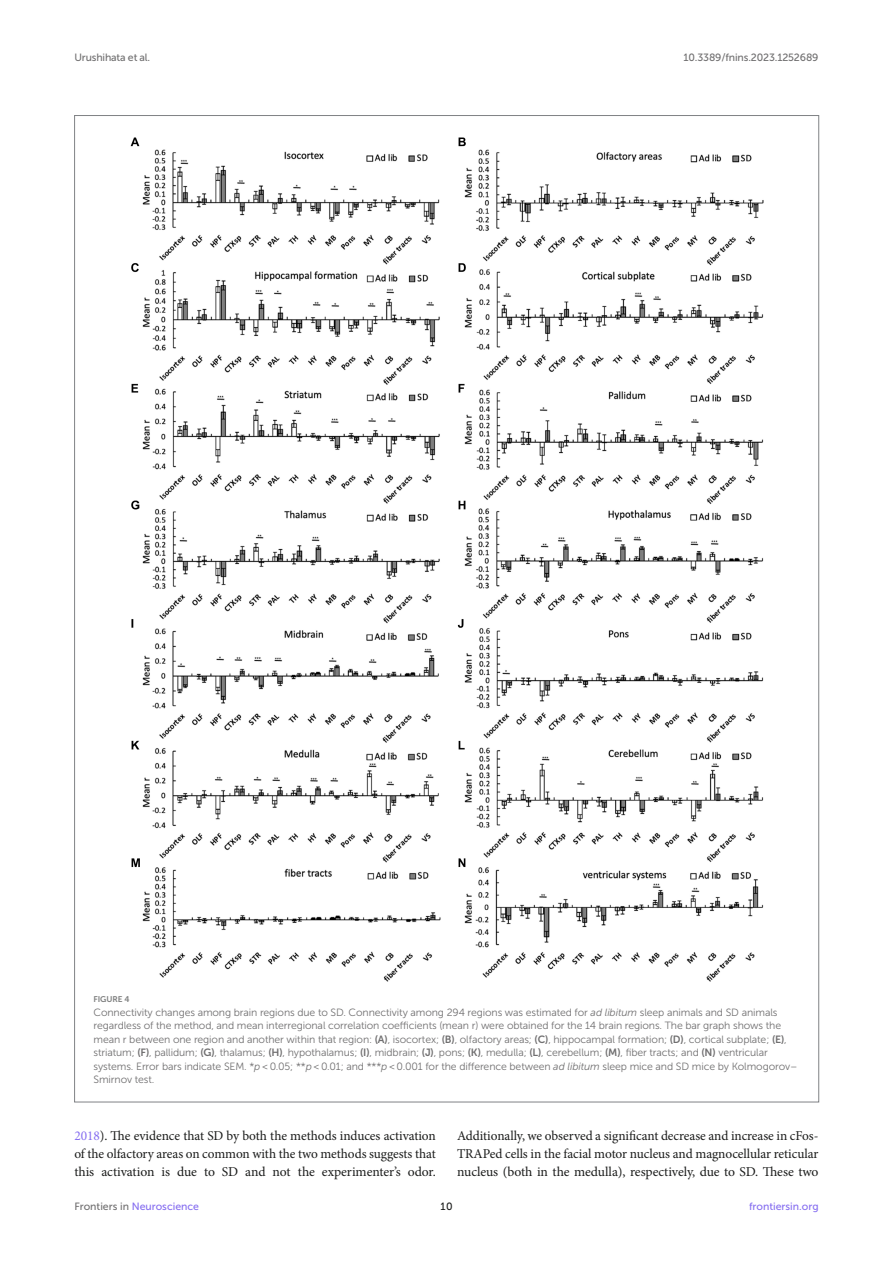
<style>
.page{position:relative;width:893px;height:1263px;background:#fff}
.page>*{position:absolute;margin:0;border:0;box-sizing:border-box;transform-origin:0 0}
.TEXT_FLUSH{font:13.5px/18px "Minion Pro";letter-spacing:-.005em;color:#1b1c1b;text-align:justify}
.FIG_LEG{font:10.5px/13.5px "Museo Sans 300";letter-spacing:-.01em;color:#706f70}
.t1{font:10.5px "Museo Sans 500";letter-spacing:-.015em;color:#706f70}
.t2{font:10.5px "Museo Sans 500";color:#856df0}
.t3{font:10.5px "Museo Sans 500";color:#1b1c1b}
.FIG_HD{font:8.25px "Museo Sans 700";letter-spacing:-.01em;color:#7e7f7f}
.s1{font-style:italic}
.s2{font-family:"Museo Sans 700"}
.s3{color:#856df0}
.s4{color:#706f70}
</style>
<div class="page">
<img style="left:130px;top:137px;width:634px;height:845px">
<p class="t1" style="left:74px;top:51px;width:77px">Urushihata et al.</p>
<p class="t1" style="left:684px;top:51px;width:136px">10.3389/fnins.2023.1252689</p>
<p class="FIG_HD" style="left:94px;top:995px;width:37px">FIGURE 4</p>
<p class="FIG_LEG" style="left:94px;top:1005px;width:705px">Connectivity changes among brain regions due to SD. Connectivity among 294 regions was estimated for <span class="s1">ad libitum</span> sleep animals and SD animals regardless of the method, and mean interregional correlation coefficients (mean r) were obtained for the 14 brain regions. The bar graph shows the mean r between one region and another within that region: <span class="s2">(A)</span>, isocortex; <span class="s2">(B)</span>, olfactory areas; <span class="s2">(C)</span>, hippocampal formation; <span class="s2">(D)</span>, cortical subplate; <span class="s2">(E)</span>, striatum; <span class="s2">(F)</span>, pallidum; <span class="s2">(G)</span>, thalamus; <span class="s2">(H)</span>, hypothalamus; <span class="s2">(I)</span>, midbrain; <span class="s2">(J)</span>, pons; <span class="s2">(K)</span>, medulla; <span class="s2">(L)</span>, cerebellum; <span class="s2">(M)</span>, fiber tracts; and <span class="s2">(N)</span> ventricular systems. Error bars indicate SEM. *<span class="s1">p</span> &lt; 0.05; **<span class="s1">p</span> &lt; 0.01; and ***<span class="s1">p</span> &lt; 0.001 for the difference between <span class="s1">ad libitum</span> sleep mice and SD mice by Kolmogorov– Smirnov test.</p>
<p class="TEXT_FLUSH" style="left:74px;top:1127px;width:363px"><span class="s3">2018</span>). The evidence that SD by both the methods induces activation of the olfactory areas on common with the two methods suggests that this activation is due to SD and not the experimenter’s odor.</p>
<p class="TEXT_FLUSH" style="left:457px;top:1127px;width:363px">Additionally, we observed a significant decrease and increase in cFos-TRAPed cells in the facial motor nucleus and magnocellular reticular nucleus (both in the medulla), respectively, due to SD. These two</p>
<p class="t2" style="left:74px;top:1200px;width:126px"><span class="s4">Frontiers in</span> Neuroscience</p>
<p class="t3" style="left:440px;top:1200px;width:14px">10</p>
<p class="t2" style="left:749px;top:1200px;width:71px">frontiersin.org</p>
</div>
